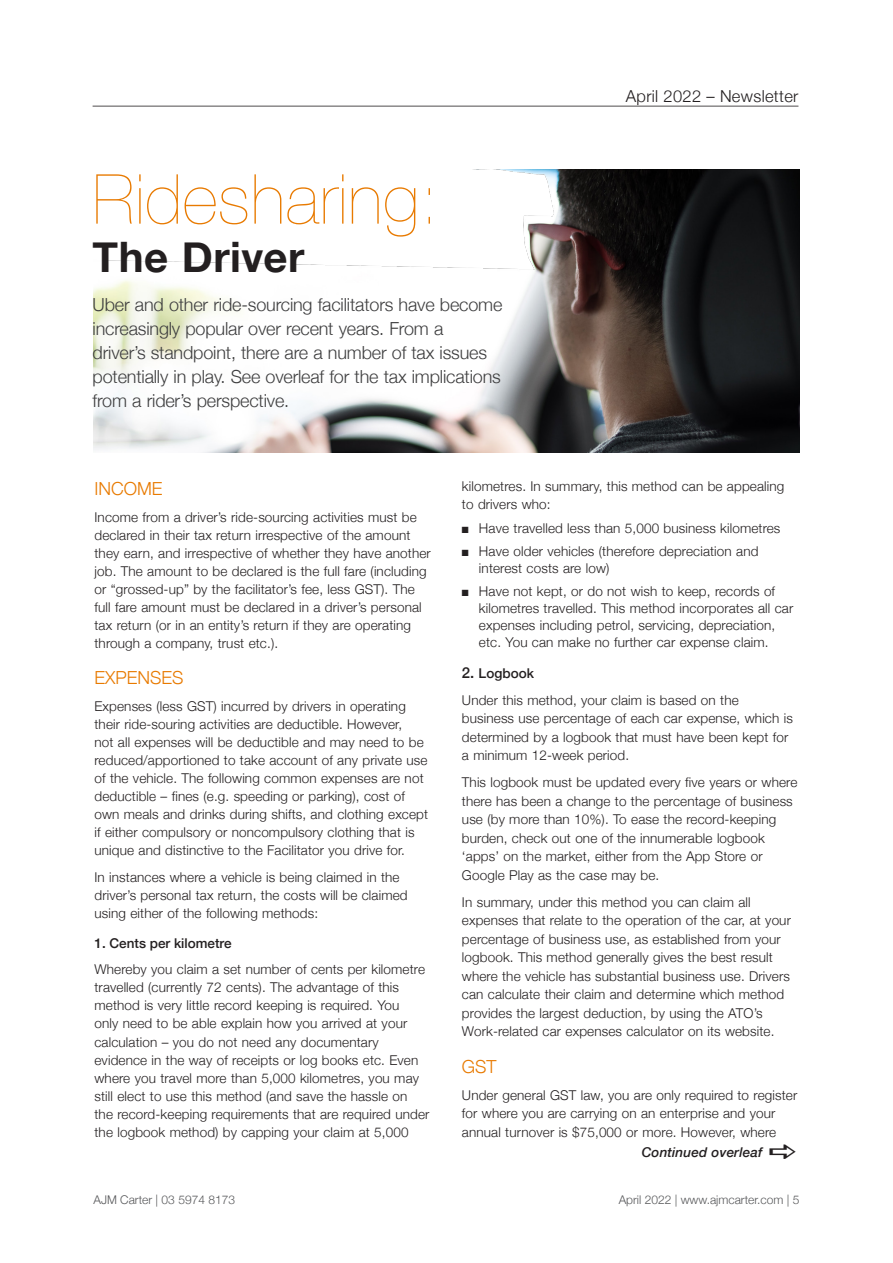
<style>
.page{position:relative;width:893px;height:1263px;background:#fff}
.page>*{position:absolute;margin:0;border:0;box-sizing:border-box;transform-origin:0 0}
.t1{font:200 69px "Helvetica Neue";letter-spacing:.01em;color:#e87a00}
.t2{font:700 42px "Helvetica Neue";letter-spacing:.01em;color:#231f20}
.t3{font:300 18px/24px "Helvetica Neue";letter-spacing:-.01em;color:#3e3e3f}
.t4{font:300 18px "Helvetica Neue";color:#e87a00}
.t5{font:300 16.5px "Helvetica Neue";letter-spacing:.02em;color:#231f20}
.t6{font:300 13.5px/18px "Helvetica Neue";letter-spacing:.01em;color:#231f20}
.t7{font:500 13.5px "Helvetica Neue";color:#231f20}
.t8{font:italic 500 13.5px "Helvetica Neue";letter-spacing:.01em;color:#231f20}
.t9{font:300 12px "Helvetica Neue";color:#57585a}
.s1{font-weight:500;font-size:15px}
.s2{font-weight:500}
</style>
<div class="page">
<hr style="left:93px;top:106px;width:705px;height:1px;background:#231f20">
<img style="left:94px;top:169px;width:705px;height:283px">
<h1 class="t1" style="left:93px;top:146px;width:348px">Ridesharing:</h1>
<h2 class="t2" style="left:93px;top:224px;width:213px">The Driver</h2>
<p class="t3" style="left:93px;top:291px;width:411px">Uber and other ride-sourcing facilitators have become increasingly popular over recent years. From a<br>driver’s standpoint, there are a number of tax issues potentially in play. See overleaf for the tax implications from a rider’s perspective.</p>
<p class="t5" style="left:626px;top:83px;width:174px">April 2022 – Newsletter</p>
<h3 class="t4" style="left:94px;top:474px;width:70px">INCOME</h3>
<p class="t6" style="left:94px;top:507px;width:338px">Income from a driver’s ride-sourcing activities must be declared in their tax return irrespective of the amount they earn, and irrespective of whether they have another job. The amount to be declared is the full fare (including or “grossed-up” by the facilitator’s fee, less GST). The full fare amount must be declared in a driver’s personal tax return (or in an entity’s return if they are operating through a company, trust etc.).</p>
<h3 class="t4" style="left:94px;top:663px;width:91px">EXPENSES</h3>
<p class="t6" style="left:94px;top:696px;width:335px">Expenses (less GST) incurred by drivers in operating their ride-souring activities are deductible. However,<br>not all expenses will be deductible and may need to be reduced/apportioned to take account of any private use of the vehicle. The following common expenses are not deductible – fines (e.g. speeding or parking), cost of own meals and drinks during shifts, and clothing except if either compulsory or noncompulsory clothing that is unique and distinctive to the Facilitator you drive for.</p>
<p class="t6" style="left:94px;top:867px;width:315px">In instances where a vehicle is being claimed in the driver’s personal tax return, the costs will be claimed using either of the following methods:</p>
<p class="t7" style="left:94px;top:932px;width:139px">1. Cents per kilometre</p>
<p class="t6" style="left:94px;top:959px;width:336px">Whereby you claim a set number of cents per kilometre travelled (currently 72 cents). The advantage of this method is very little record keeping is required. You<br>only need to be able explain how you arrived at your calculation – you do not need any documentary evidence in the way of receipts or log books etc. Even where you travel more than 5,000 kilometres, you may still elect to use this method (and save the hassle on<br>the record-keeping requirements that are required under the logbook method) by capping your claim at 5,000</p>
<p class="t6" style="left:462px;top:476px;width:324px;line-height:18.5px">kilometres. In summary, this method can be appealing to drivers who:</p>
<p class="t6" style="left:462px;top:518px;width:320px">■ Have travelled less than 5,000 business kilometres</p>
<p class="t6" style="left:479px;top:542px;width:281px;line-height:17px;text-indent:-17px">■ Have older vehicles (therefore depreciation and interest costs are low)</p>
<p class="t6" style="left:479px;top:582px;width:316px;line-height:17px;text-indent:-17px">■ Have not kept, or do not wish to keep, records of kilometres travelled. This method incorporates all car expenses including petrol, servicing, depreciation, etc. You can make no further car expense claim.</p>
<p class="t6" style="left:462px;top:658px;width:278px;line-height:27px"><span class="s1">2.</span> <span class="s2">Logbook<br></span>Under this method, your claim is based on the</p>
<p class="t6" style="left:462px;top:708px;width:332px;line-height:18.5px">business use percentage of each car expense, which is determined by a logbook that must have been kept for a minimum 12-week period.</p>
<p class="t6" style="left:462px;top:772px;width:337px;line-height:18.5px">This logbook must be updated every five years or where there has been a change to the percentage of business use (by more than 10%). To ease the record-keeping burden, check out one of the innumerable logbook ‘apps’ on the market, either from the App Store or Google Play as the case may be.</p>
<p class="t6" style="left:462px;top:892px;width:330px;line-height:18.5px">In summary, under this method you can claim all expenses that relate to the operation of the car, at your percentage of business use, as established from your logbook. This method generally gives the best result where the vehicle has substantial business use. Drivers can calculate their claim and determine which method provides the largest deduction, by using the ATO’s Work-related car expenses calculator on its website.</p>
<h3 class="t4" style="left:462px;top:1052px;width:36px">GST</h3>
<p class="t6" style="left:462px;top:1085px;width:337px;line-height:18.5px">Under general GST law, you are only required to register for where you are carrying on an enterprise and your annual turnover is $75,000 or more. However, where</p>
<p class="t8" style="left:642px;top:1140px;width:122px">Continued overleaf</p>
<p class="t9" style="left:94px;top:1190px;width:143px">AJM Carter | 03 5974 8173</p>
<p class="t9" style="left:619px;top:1190px;width:182px">April 2022 | www.ajmcarter.com | 5</p>
</div>
